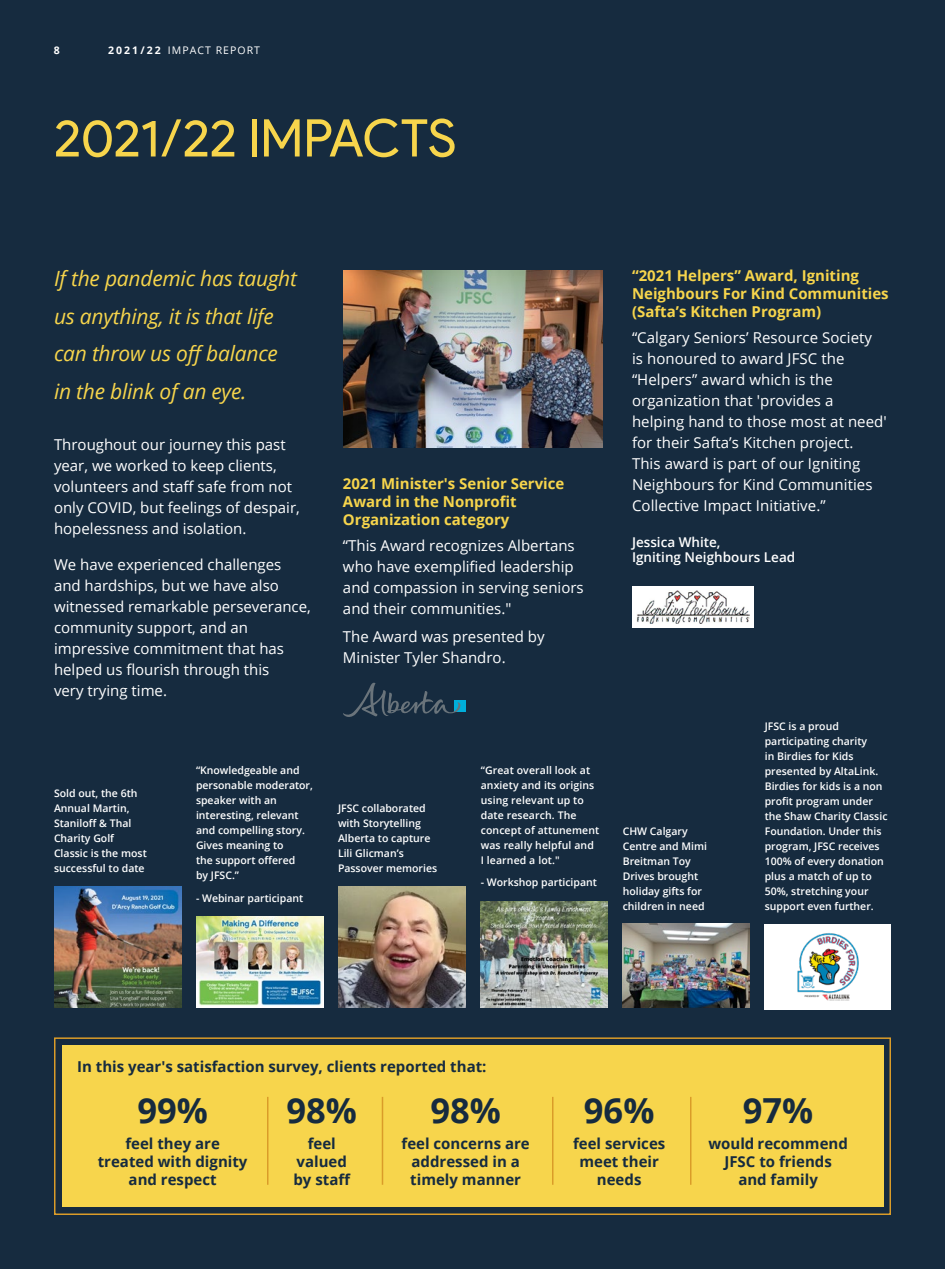
<style>
.page{position:relative;width:945px;height:1269px;background:#162b3f}
.page>*{position:absolute;margin:0;border:0;box-sizing:border-box;transform-origin:0 0}
.t1{font:51.9px "Product Sans";letter-spacing:-.005em;color:#f7d54c}
.t2{font:700 34.5px "Open Sans";color:#162b3f}
.t3{font:italic 21px/37.5px "Open Sans";letter-spacing:-.01em;color:#f7d54c}
.t4{font:15px/21px "Open Sans";color:#fff}
.t5{font:700 15px/18px "Open Sans";color:#162b3f;text-align:center}
.t6{font:700 15px/18px "Open Sans";color:#f7d54c}
.t7{font:600 13.5px/15px "Open Sans";color:#fff}
.t8{font:600 10.5px/15px "Open Sans";color:#fff}
.t9{font:10.5px "Open Sans";letter-spacing:.1em;color:#fff}
.t10{font:700 10.5px "Open Sans";color:#fff}
.s1{font-weight:700}
</style>
<div class="page">
<div style="left:454px;top:700px;width:11px;height:11px;background:#00afdb"></div>
<svg style="left:343px;top:683px;width:118px;height:34px"></svg>
<div style="left:632px;top:586px;width:122px;height:42px;background:#fff"></div>
<img style="left:636px;top:590px;width:113px;height:34px">
<img style="left:343px;top:270px;width:259px;height:178px">
<img style="left:338px;top:886px;width:127px;height:122px">
<img style="left:623px;top:924px;width:127px;height:84px">
<div style="left:765px;top:924px;width:126px;height:85px;background:#fff"></div>
<img style="left:797px;top:933px;width:62px;height:68px">
<img style="left:54px;top:886px;width:127px;height:122px">
<img style="left:481px;top:901px;width:127px;height:107px">
<img style="left:196px;top:917px;width:127px;height:91px">
<div style="left:54px;top:1037px;width:837px;height:178px;border:2px solid #da9c29"></div>
<div style="left:62px;top:1045px;width:822px;height:161px;background:#f7d54c"></div>
<hr style="left:267px;top:1097px;width:2px;height:88px;background:#da9c29">
<hr style="left:382px;top:1097px;width:1px;height:88px;background:#da9c29">
<hr style="left:552px;top:1097px;width:2px;height:88px;background:#da9c29">
<hr style="left:690px;top:1097px;width:2px;height:88px;background:#da9c29">
<p class="t10" style="left:54px;top:43px;width:7px">8</p>
<p class="t9" style="left:108px;top:43px;width:154px"><span class="s1">2021/22</span> IMPACT REPORT</p>
<h1 class="t1" style="left:54px;top:109px;width:404px">2021/22 IMPACTS</h1>
<h3 class="t3" style="left:54px;top:259px;width:245px">If the pandemic has taught us anything, it is that life can throw us off balance in the blink of an eye.</h3>
<h3 class="t4" style="left:54px;top:433px;width:247px">Throughout our journey this past year, we worked to keep clients, volunteers and staff safe from not only COVID, but feelings of despair, hopelessness and isolation.</h3>
<h3 class="t4" style="left:54px;top:553px;width:258px">We have experienced challenges and hardships, but we have also witnessed remarkable perseverance, community support, and an impressive commitment that has helped us flourish through this<br>very trying time.</h3>
<p class="t8" style="left:54px;top:785px;width:94px">Sold out, the 6th<br>Annual Martin,<br>Staniloff &amp; Thal<br>Charity Golf<br>Classic is the most successful to date</p>
<p class="t8" style="left:196px;top:763px;width:118px">“Knowledgeable and personable moderator, speaker with an interesting, relevant and compelling story.<br>Gives meaning to<br>the support offered<br>by JFSC.”</p>
<p class="t8" style="left:196px;top:890px;width:109px">- Webinar participant</p>
<h3 class="t6" style="left:343px;top:474px;width:223px">2021 Minister's Senior Service<br>Award in the Nonprofit<br>Organization category</h3>
<h3 class="t4" style="left:343px;top:534px;width:242px">“This Award recognizes Albertans who have exemplified leadership and compassion in serving seniors and their communities."</h3>
<h3 class="t4" style="left:343px;top:626px;width:203px">The Award was presented by<br>Minister Tyler Shandro.</h3>
<p class="t8" style="left:338px;top:800px;width:101px">JFSC collaborated with Storytelling<br>Alberta to capture<br>Lili Glicman’s<br>Passover memories</p>
<p class="t8" style="left:481px;top:762px;width:120px">“Great overall look at anxiety and its origins using relevant up to date research. The concept of attunement was really helpful and<br>I learned a lot."</p>
<p class="t8" style="left:481px;top:875px;width:118px">- Workshop participant</p>
<h3 class="t6" style="left:632px;top:267px;width:258px">“2021 Helpers” Award, Igniting<br>Neighbours For Kind Communities (Safta’s Kitchen Program)</h3>
<p class="t4" style="left:632px;top:327px;width:256px">“Calgary Seniors’ Resource Society<br>is honoured to award JFSC the “Helpers” award which is the organization that 'provides a helping hand to those most at need' for their Safta’s Kitchen project.<br>This award is part of our Igniting<br>Neighbours for Kind Communities<br>Collective Impact Initiative.”</p>
<p class="t7" style="left:632px;top:534px;width:165px">Jessica White,<br>Igniting Neighbours Lead</p>
<p class="t8" style="left:623px;top:823px;width:86px">CHW Calgary<br>Centre and Mimi<br>Breitman Toy<br>Drives brought holiday gifts for children in need</p>
<p class="t8" style="left:765px;top:718px;width:124px">JFSC is a proud participating charity<br>in Birdies for Kids presented by AltaLink.<br>Birdies for kids is a non profit program under the Shaw Charity Classic<br>Foundation. Under this program, JFSC receives<br>100% of every donation plus a match of up to<br>50%, stretching your support even further.</p>
<h3 class="t5" style="left:77px;top:1057px;width:411px">In this year's satisfaction survey, clients reported that:</h3>
<h2 class="t2" style="left:137px;top:1086px;width:72px">99%</h2>
<h3 class="t5" style="left:98px;top:1134px;width:151px">feel they are treated with dignity and respect</h3>
<h2 class="t2" style="left:287px;top:1086px;width:72px">98%</h2>
<h3 class="t5" style="left:293px;top:1134px;width:59px">feel valued by staff</h3>
<h2 class="t2" style="left:430px;top:1086px;width:72px">98%</h2>
<h3 class="t5" style="left:402px;top:1134px;width:130px">feel concerns are addressed in a timely manner</h3>
<h2 class="t2" style="left:584px;top:1086px;width:72px">96%</h2>
<h3 class="t5" style="left:573px;top:1134px;width:94px">feel services meet their needs</h3>
<h2 class="t2" style="left:743px;top:1086px;width:72px">97%</h2>
<h3 class="t5" style="left:708px;top:1134px;width:141px">would recommend<br>JFSC to friends and family</h3>
</div>
